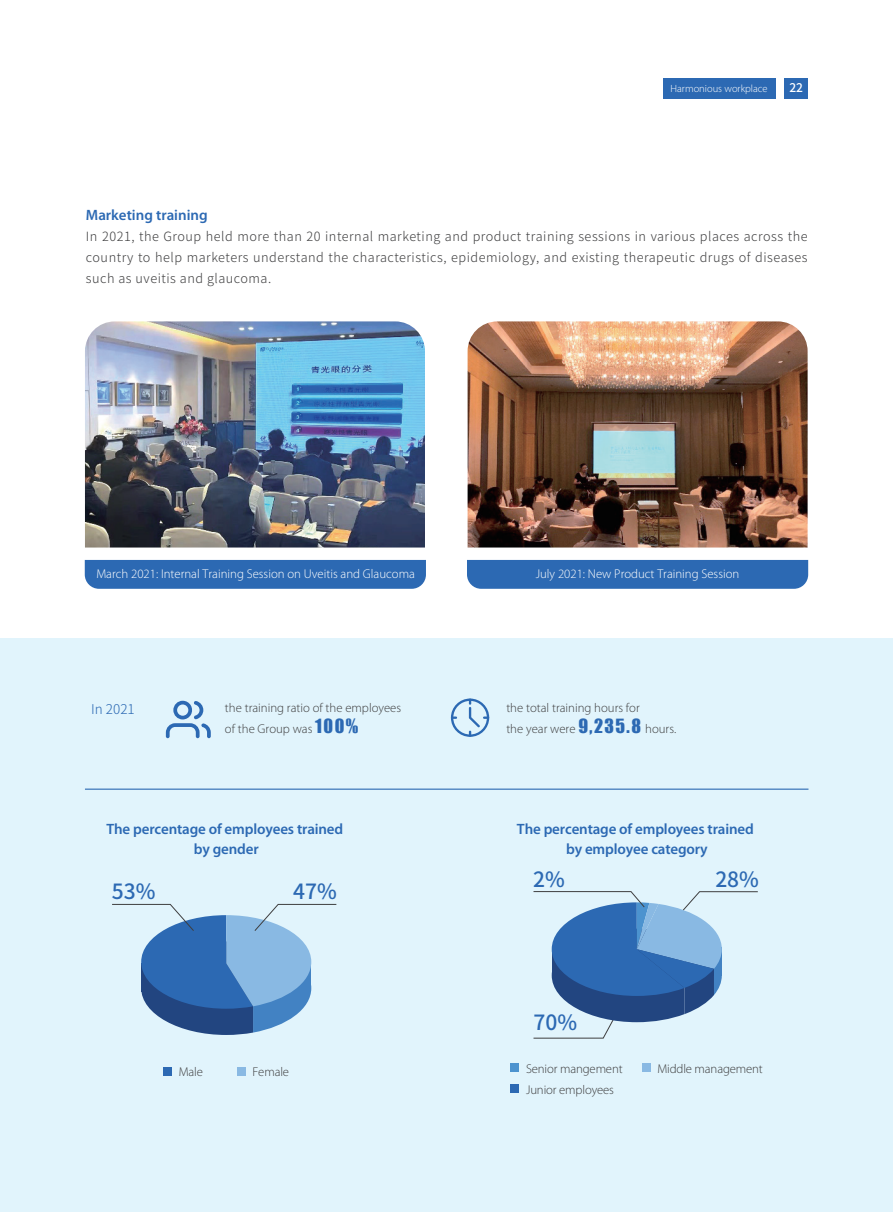
<style>
.page{position:relative;width:893px;height:1212px;background:#fff}
.page>*{position:absolute;margin:0;border:0;box-sizing:border-box;transform-origin:0 0}
.t1{font:500 21px "Source Han Sans SC";color:#2c69b3}
.t2{font:600 15px/19.5px "Myriad Pro";letter-spacing:-.01em;color:#2c69b3;text-align:center}
.t3{font:300 13.5px "Source Han Sans SC";color:#2c69b3}
.t4{font:300 12.75px/21px "Source Han Sans SC";letter-spacing:.04em;color:#3e3e3f;text-align:justify}
.t5{font:300 12.75px/21px "Myriad Pro";color:#3e3e3f}
.t6{font:300 12.75px "Myriad Pro";color:#fff}
.t7{font:500 12px "Source Han Sans SC";color:#fff}
.t8{font:300 10.5px "Myriad Pro";color:#fff}
.s1{font-family:"Impact";font-weight:400;font-size:18px;color:#2c69b3}
</style>
<div class="page">
<div style="left:0;top:638px;width:893px;height:574px;background:#e1f4fc"></div>
<img style="left:85px;top:321px;width:340px;height:226px">
<img style="left:468px;top:321px;width:340px;height:226px">
<svg style="left:112px;top:904px;width:225px;height:131px"></svg>
<div style="left:164px;top:1067px;width:8px;height:8px;background:#2c69b3"></div>
<div style="left:238px;top:1067px;width:8px;height:8px;background:#89b9e3"></div>
<div style="left:511px;top:1063px;width:8px;height:9px;background:#4c93cf"></div>
<div style="left:511px;top:1084px;width:8px;height:9px;background:#2c69b3"></div>
<div style="left:642px;top:1063px;width:9px;height:9px;background:#89b9e3"></div>
<svg style="left:533px;top:891px;width:225px;height:148px"></svg>
<hr style="left:85px;top:788px;width:723px;height:2px;background:#2c69b3">
<svg style="left:451px;top:698px;width:38px;height:39px"></svg>
<svg style="left:166px;top:701px;width:45px;height:37px"></svg>
<div style="left:785px;top:78px;width:23px;height:21px;background:#2c69b3"></div>
<div style="left:85px;top:560px;width:341px;height:29px;background:#2c69b3"></div>
<div style="left:467px;top:560px;width:341px;height:29px;background:#2c69b3"></div>
<div style="left:663px;top:78px;width:112px;height:21px;background:#2c69b3"></div>
<p class="t8" style="left:671px;top:83px;width:99px">Harmonious workplace</p>
<p class="t7" style="left:789px;top:81px;width:15px">22</p>
<p class="t2" style="left:86px;top:205px;width:123px">Marketing training</p>
<p class="t4" style="left:86px;top:226px;width:723px">In 2021, the Group held more than 20 internal marketing and product training sessions in various places across the country to help marketers understand the characteristics, epidemiology, and existing therapeutic drugs of diseases such as uveitis and glaucoma.</p>
<p class="t6" style="left:96px;top:566px;width:320px">March 2021: Internal Training Session on Uveitis and Glaucoma</p>
<p class="t6" style="left:536px;top:566px;width:205px">July 2021: New Product Training Session</p>
<p class="t3" style="left:91px;top:702px;width:45px">In 2021</p>
<p class="t5" style="left:225px;top:697px;width:178px">the training ratio of the employees of the Group was <span class="s1">100%</span></p>
<p class="t5" style="left:506px;top:697px;width:171px">the total training hours for<br>the year were <span class="s1">9,235.8</span> hours.</p>
<p class="t2" style="left:106px;top:819px;width:238px">The percentage of employees trained by gender</p>
<h1 class="t1" style="left:112px;top:880px;width:45px">53%</h1>
<h1 class="t1" style="left:293px;top:880px;width:45px">47%</h1>
<p class="t5" style="left:179px;top:1061px;width:26px">Male</p>
<p class="t5" style="left:253px;top:1061px;width:38px">Female</p>
<p class="t2" style="left:517px;top:819px;width:238px">The percentage of employees trained by employee category</p>
<h1 class="t1" style="left:533px;top:867px;width:33px">2%</h1>
<h1 class="t1" style="left:715px;top:867px;width:45px">28%</h1>
<h1 class="t1" style="left:533px;top:1010px;width:45px">70%</h1>
<p class="t5" style="left:526px;top:1058px;width:98px">Senior mangement</p>
<p class="t5" style="left:657px;top:1058px;width:107px">Middle management</p>
<p class="t5" style="left:526px;top:1079px;width:89px">Junior employees</p>
</div>
